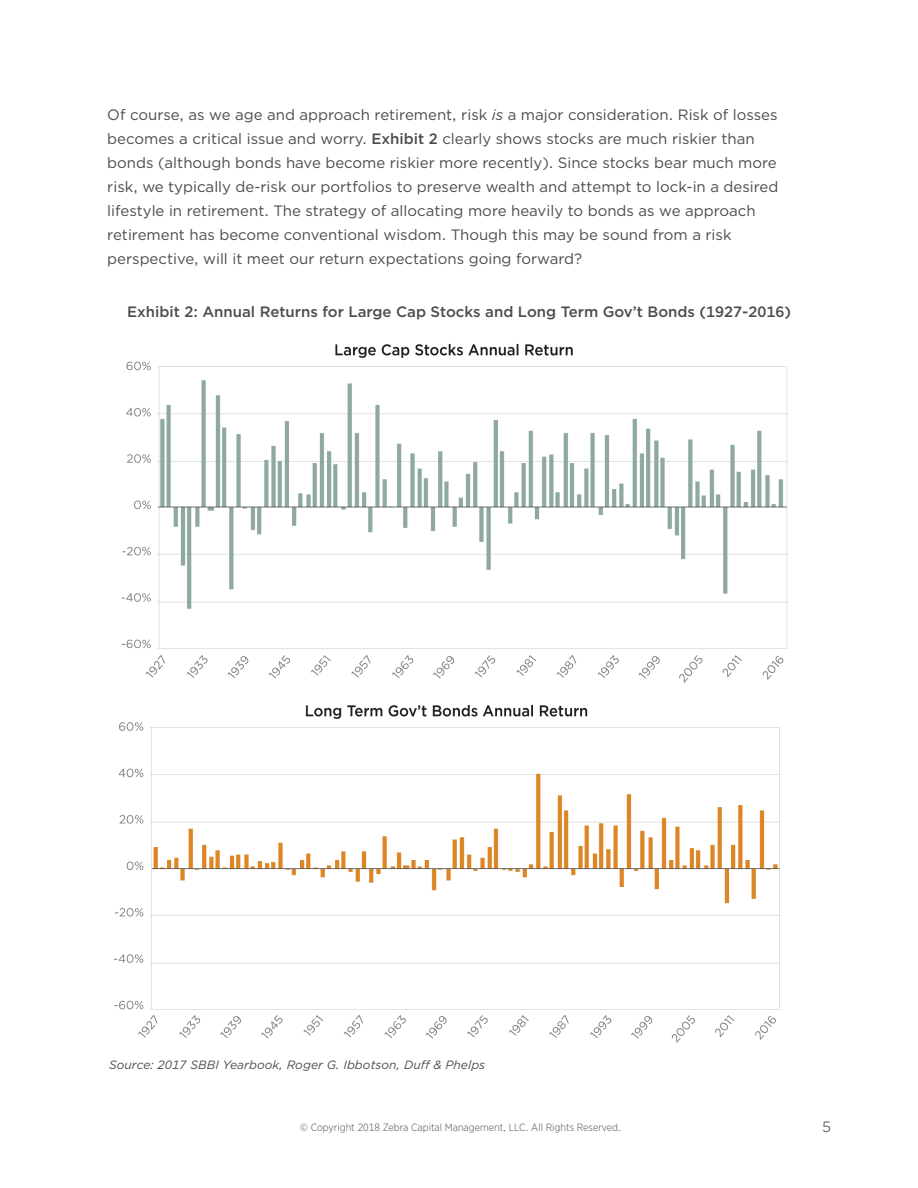
<style>
.page{position:relative;width:918px;height:1188px;background:#fff}
.page>*{position:absolute;margin:0;border:0;box-sizing:border-box;transform-origin:0 0}
.t1{font:15px/24px "Gotham";color:#4b4c4d}
.t2{font:500 15px "Gotham";color:#4b4c4d}
.t3{font:15px "Gotham";color:#69696c}
.t4{font:italic 12px "Gotham";letter-spacing:.005em;color:#4b4c4d}
.t5{font:300 10.5px "Gotham Narrow";color:#4b4c4d}
.s1{font-style:italic}
.s2{font-weight:500}
</style>
<div class="page">
<img style="left:121px;top:343px;width:667px;height:340px">
<img style="left:114px;top:704px;width:666px;height:339px">
<p class="t1" style="left:107px;top:102px;width:673px">Of course, as we age and approach retirement, risk <span class="s1">is</span> a major consideration. Risk of losses becomes a critical issue and worry. <span class="s2">Exhibit 2</span> clearly shows stocks are much riskier than bonds (although bonds have become riskier more recently). Since stocks bear much more risk, we typically de-risk our portfolios to preserve wealth and attempt to lock-in a desired lifestyle in retirement. The strategy of allocating more heavily to bonds as we approach retirement has become conventional wisdom. Though this may be sound from a risk perspective, will it meet our return expectations going forward?</p>
<p class="t2" style="left:127px;top:302px;width:665px">Exhibit 2: Annual Returns for Large Cap Stocks and Long Term Gov’t Bonds (1927-2016)</p>
<p class="t4" style="left:109px;top:1057px;width:378px">Source: 2017 SBBI Yearbook, Roger G. Ibbotson, Duff &amp; Phelps</p>
<p class="t5" style="left:300px;top:1121px;width:322px">© Copyright 2018 Zebra Capital Management, LLC. All Rights Reserved.</p>
<p class="t3" style="left:822px;top:1117px;width:10px">5</p>
</div>
